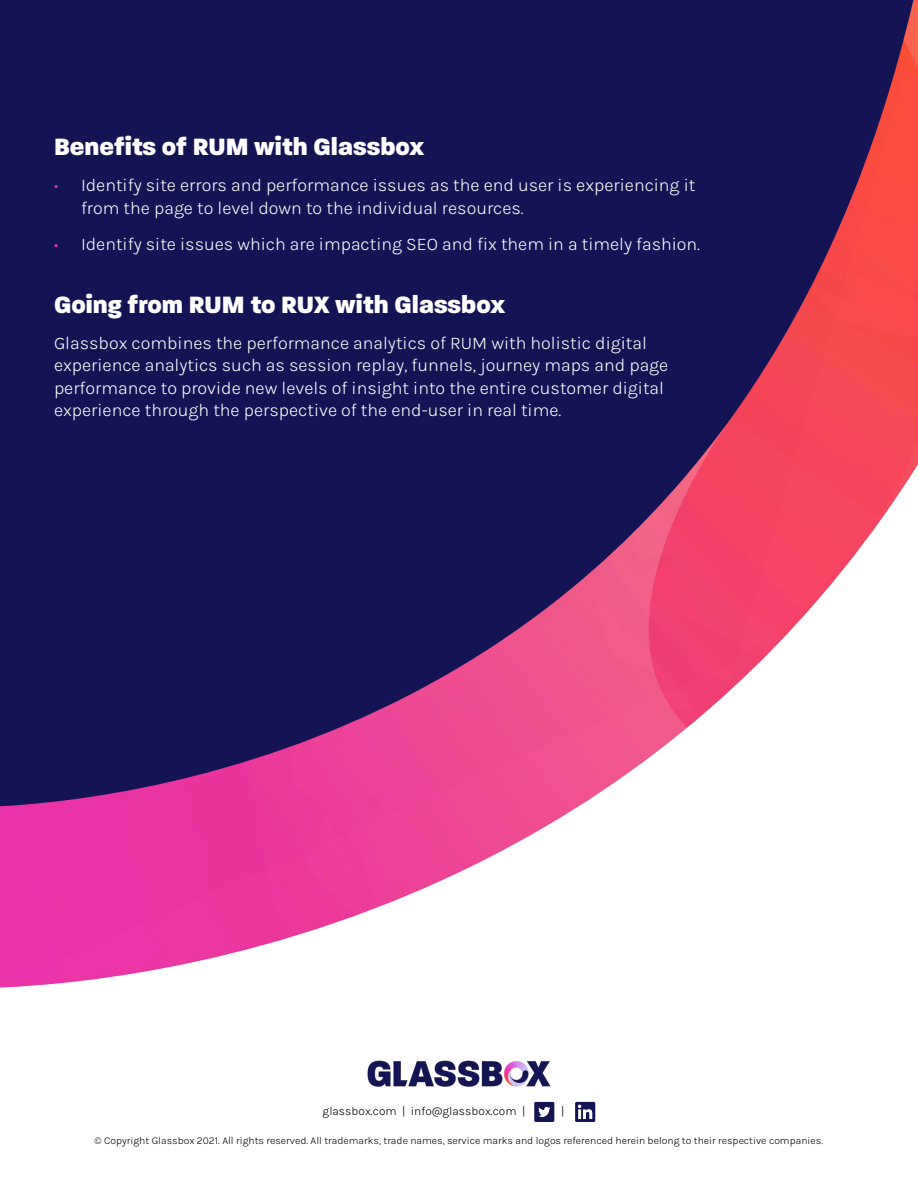
<style>
.page{position:relative;width:918px;height:1188px;background:#fff}
.page>*{position:absolute;margin:0;border:0;box-sizing:border-box;transform-origin:0 0}
.t1{font:800 25.5px "Paralucent";color:#fff}
.t2{font:18px/22.5px "Karla";color:#fff}
.t3{font:18px "Karla";color:#ed38ab}
.t4{font:12px "Karla";color:#000}
.t5{font:10.5px "Karla";color:#000}
</style>
<div class="page">
<img style="left:0;top:0;width:844px;height:988px">
<svg style="left:844px;top:0;width:74px;height:568px;background:#cb4e5d"></svg>
<svg style="left:241px;top:427px;width:484px;height:503px"></svg>
<div style="left:534px;top:1102px;width:20px;height:20px;background:#141454"></div>
<svg style="left:538px;top:1107px;width:12px;height:10px"></svg>
<div style="left:575px;top:1102px;width:20px;height:20px;background:#141454"></div>
<svg style="left:578px;top:1105px;width:14px;height:14px"></svg>
<img style="left:367px;top:1060px;width:184px;height:27px">
<h1 class="t1" style="left:54px;top:132px;width:372px">Benefits of RUM with Glassbox</h1>
<p class="t2" style="left:81px;top:173px;width:616px">Identify site errors and performance issues as the end user is experiencing it</p>
<p class="t3" style="left:54px;top:174px;width:6px">•</p>
<p class="t3" style="left:54px;top:232px;width:6px">•</p>
<p class="t2" style="left:81px;top:189px;width:621px;line-height:36px">from the page to level down to the individual resources.<br>Identify site issues which are impacting SEO and fix them in a timely fashion.</p>
<h1 class="t1" style="left:54px;top:289px;width:453px">Going from RUM to RUX with Glassbox</h1>
<p class="t2" style="left:54px;top:331px;width:616px">Glassbox combines the performance analytics of RUM with holistic digital experience analytics such as session replay, funnels, journey maps and page performance to provide new levels of insight into the entire customer digital experience through the perspective of the end-user in real time.</p>
<p class="t4" style="left:402px;top:1103px;width:5px">|</p>
<p class="t4" style="left:522px;top:1103px;width:5px">|</p>
<p class="t4" style="left:411px;top:1103px;width:107px">info@glassbox.com</p>
<p class="t4" style="left:323px;top:1103px;width:75px">glassbox.com</p>
<p class="t4" style="left:561px;top:1103px;width:5px">|</p>
<p class="t5" style="left:95px;top:1134px;width:730px">© Copyright Glassbox 2021. All rights reserved. All trademarks, trade names, service marks and logos referenced herein belong to their respective companies.</p>
</div>
